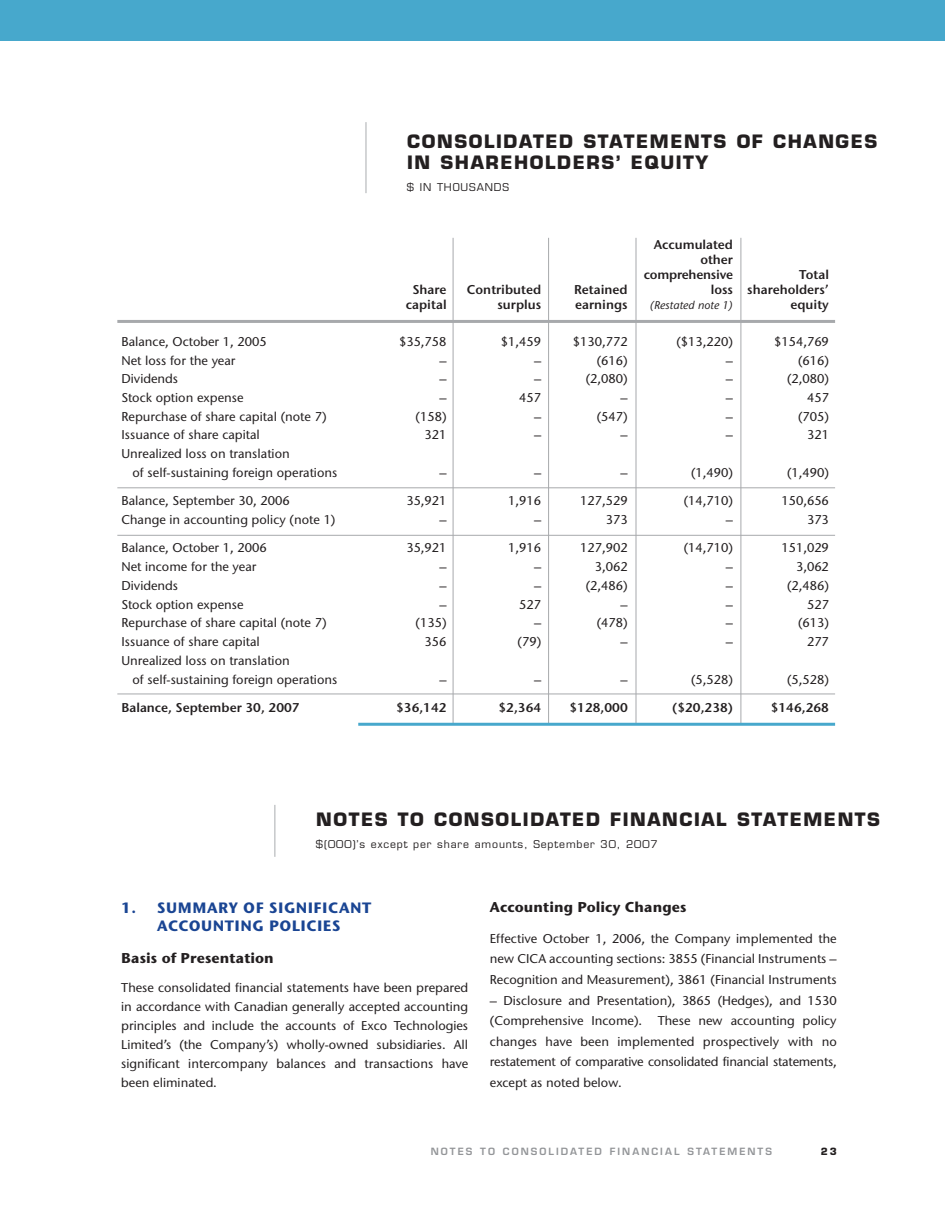
<style>
.page{position:relative;width:945px;height:1215px;background:#fff}
.page>*{position:absolute;margin:0;border:0;box-sizing:border-box;transform-origin:0 0}
.t1{font:700 18px/21.6px "Eurostile";letter-spacing:.085em;color:#231f20}
.t2{font:700 15px/18.3px "Bell Stone Sans";letter-spacing:.03em;color:#1a4593;text-align:center}
.t3{font:700 14.25px "Bell Stone Sans";letter-spacing:.005em;color:#231f20}
.t4{font:12.75px/20.7px "Bell Stone Sans";color:#231f20;text-align:justify}
.t5{font:600 12.75px/15px "Bell Stone Sans";color:#231f20;text-align:right}
.t6{font:italic 11.25px "Bell Stone Sans";letter-spacing:-.005em;color:#231f20}
.t7{font:10.5px "Eurostile";letter-spacing:.085em;color:#231f20}
.t8{font:600 9.75px "Eurostile";letter-spacing:.21em;color:#939598}
.t9{font:700 9.75px "Eurostile";color:#231f20}
</style>
<div class="page">
<div style="left:0;top:0;width:945px;height:41px;background:#47a8cc"></div>
<hr style="left:274px;top:805px;width:2px;height:52px;background:#c6c8ca">
<hr style="left:365px;top:122px;width:2px;height:71px;background:#c6c8ca">
<hr style="left:117px;top:320px;width:718px;height:3px;background:#a7a9ac">
<hr style="left:117px;top:487px;width:718px;height:1px;background:#a7a9ac">
<hr style="left:117px;top:694px;width:718px;height:1px;background:#a7a9ac">
<hr style="left:117px;top:535px;width:718px;height:1px;background:#a7a9ac">
<hr style="left:741px;top:238px;width:1px;height:486px;background:#a7a9ac">
<hr style="left:636px;top:238px;width:1px;height:486px;background:#a7a9ac">
<hr style="left:548px;top:238px;width:1px;height:486px;background:#a7a9ac">
<hr style="left:453px;top:238px;width:1px;height:486px;background:#a7a9ac">
<hr style="left:358px;top:723px;width:477px;height:3px;background:#47a8cc">
<h1 class="t1" style="left:407px;top:132px;width:472px">CONSOLIDATED STATEMENTS OF CHANGES<br>IN SHAREHOLDERS’ EQUITY</h1>
<p class="t7" style="left:407px;top:183px;width:104px">$ IN THOUSANDS</p>
<p class="t5" style="left:644px;top:238px;width:91px">Accumulated other comprehensive</p>
<p class="t5" style="left:799px;top:268px;width:31px">Total</p>
<p class="t5" style="left:413px;top:283px;width:35px">Share</p>
<p class="t5" style="left:467px;top:283px;width:76px">Contributed</p>
<p class="t5" style="left:574px;top:283px;width:55px">Retained</p>
<p class="t5" style="left:711px;top:283px;width:120px">loss shareholders'</p>
<p class="t5" style="left:406px;top:298px;width:42px">capital</p>
<p class="t5" style="left:498px;top:298px;width:45px">surplus</p>
<p class="t5" style="left:575px;top:298px;width:54px">earnings</p>
<p class="t6" style="left:650px;top:301px;width:85px">(Restated note 1)</p>
<p class="t5" style="left:790px;top:298px;width:40px">equity</p>
<p class="t4" style="left:122px;top:332px;width:147px">Balance, October 1, 2005</p>
<p class="t4" style="left:399px;top:332px;width:49px">$35,758</p>
<p class="t4" style="left:501px;top:332px;width:42px">$1,459</p>
<p class="t4" style="left:573px;top:332px;width:56px">$130,772</p>
<p class="t4" style="left:676px;top:332px;width:58px">($13,220)</p>
<p class="t4" style="left:774px;top:332px;width:56px">$154,769</p>
<p class="t4" style="left:122px;top:351px;width:115px">Net loss for the year</p>
<p class="t4" style="left:439px;top:351px;width:9px">–</p>
<p class="t4" style="left:534px;top:351px;width:9px">–</p>
<p class="t4" style="left:597px;top:351px;width:32px">(616)</p>
<p class="t4" style="left:726px;top:351px;width:9px">–</p>
<p class="t4" style="left:798px;top:351px;width:32px">(616)</p>
<p class="t4" style="left:122px;top:370px;width:58px">Dividends</p>
<p class="t4" style="left:439px;top:370px;width:9px">–</p>
<p class="t4" style="left:534px;top:370px;width:9px">–</p>
<p class="t4" style="left:586px;top:370px;width:43px">(2,080)</p>
<p class="t4" style="left:726px;top:370px;width:9px">–</p>
<p class="t4" style="left:787px;top:370px;width:43px">(2,080)</p>
<p class="t4" style="left:122px;top:389px;width:124px">Stock option expense</p>
<p class="t4" style="left:439px;top:389px;width:9px">–</p>
<p class="t4" style="left:519px;top:389px;width:23px">457</p>
<p class="t4" style="left:621px;top:389px;width:9px">–</p>
<p class="t4" style="left:726px;top:389px;width:9px">–</p>
<p class="t4" style="left:807px;top:389px;width:23px">457</p>
<p class="t4" style="left:122px;top:407px;width:207px">Repurchase of share capital (note 7)</p>
<p class="t4" style="left:416px;top:407px;width:32px">(158)</p>
<p class="t4" style="left:534px;top:407px;width:9px">–</p>
<p class="t4" style="left:597px;top:407px;width:32px">(547)</p>
<p class="t4" style="left:726px;top:407px;width:9px">–</p>
<p class="t4" style="left:798px;top:407px;width:32px">(705)</p>
<p class="t4" style="left:122px;top:426px;width:140px">Issuance of share capital</p>
<p class="t4" style="left:425px;top:426px;width:23px">321</p>
<p class="t4" style="left:534px;top:426px;width:9px">–</p>
<p class="t4" style="left:621px;top:426px;width:9px">–</p>
<p class="t4" style="left:726px;top:426px;width:9px">–</p>
<p class="t4" style="left:807px;top:426px;width:23px">321</p>
<p class="t4" style="left:133px;top:446px;width:206px;line-height:18.8px;text-indent:-11px">Unrealized loss on translation<br>of self-sustaining foreign operations</p>
<p class="t4" style="left:439px;top:463px;width:9px">–</p>
<p class="t4" style="left:534px;top:463px;width:9px">–</p>
<p class="t4" style="left:621px;top:463px;width:9px">–</p>
<p class="t4" style="left:691px;top:463px;width:43px">(1,490)</p>
<p class="t4" style="left:787px;top:463px;width:43px">(1,490)</p>
<p class="t4" style="left:122px;top:492px;width:170px">Balance, September 30, 2006</p>
<p class="t4" style="left:406px;top:492px;width:42px">35,921</p>
<p class="t4" style="left:508px;top:492px;width:34px">1,916</p>
<p class="t4" style="left:580px;top:492px;width:49px">127,529</p>
<p class="t4" style="left:684px;top:492px;width:51px">(14,710)</p>
<p class="t4" style="left:781px;top:492px;width:49px">150,656</p>
<p class="t4" style="left:122px;top:511px;width:215px">Change in accounting policy (note 1)</p>
<p class="t4" style="left:439px;top:511px;width:9px">–</p>
<p class="t4" style="left:534px;top:511px;width:9px">–</p>
<p class="t4" style="left:606px;top:511px;width:23px">373</p>
<p class="t4" style="left:726px;top:511px;width:9px">–</p>
<p class="t4" style="left:807px;top:511px;width:23px">373</p>
<p class="t4" style="left:122px;top:539px;width:147px">Balance, October 1, 2006</p>
<p class="t4" style="left:406px;top:539px;width:42px">35,921</p>
<p class="t4" style="left:508px;top:539px;width:34px">1,916</p>
<p class="t4" style="left:580px;top:539px;width:49px">127,902</p>
<p class="t4" style="left:684px;top:539px;width:51px">(14,710)</p>
<p class="t4" style="left:781px;top:539px;width:49px">151,029</p>
<p class="t4" style="left:122px;top:558px;width:136px">Net income for the year</p>
<p class="t4" style="left:439px;top:558px;width:9px">–</p>
<p class="t4" style="left:534px;top:558px;width:9px">–</p>
<p class="t4" style="left:595px;top:558px;width:34px">3,062</p>
<p class="t4" style="left:726px;top:558px;width:9px">–</p>
<p class="t4" style="left:796px;top:558px;width:34px">3,062</p>
<p class="t4" style="left:122px;top:577px;width:58px">Dividends</p>
<p class="t4" style="left:439px;top:577px;width:9px">–</p>
<p class="t4" style="left:534px;top:577px;width:9px">–</p>
<p class="t4" style="left:586px;top:577px;width:43px">(2,486)</p>
<p class="t4" style="left:726px;top:577px;width:9px">–</p>
<p class="t4" style="left:787px;top:577px;width:43px">(2,486)</p>
<p class="t4" style="left:122px;top:595px;width:124px">Stock option expense</p>
<p class="t4" style="left:439px;top:595px;width:9px">–</p>
<p class="t4" style="left:519px;top:595px;width:23px">527</p>
<p class="t4" style="left:621px;top:595px;width:9px">–</p>
<p class="t4" style="left:726px;top:595px;width:9px">–</p>
<p class="t4" style="left:807px;top:595px;width:23px">527</p>
<p class="t4" style="left:122px;top:614px;width:207px">Repurchase of share capital (note 7)</p>
<p class="t4" style="left:416px;top:614px;width:32px">(135)</p>
<p class="t4" style="left:534px;top:614px;width:9px">–</p>
<p class="t4" style="left:597px;top:614px;width:32px">(478)</p>
<p class="t4" style="left:726px;top:614px;width:9px">–</p>
<p class="t4" style="left:798px;top:614px;width:32px">(613)</p>
<p class="t4" style="left:122px;top:633px;width:140px">Issuance of share capital</p>
<p class="t4" style="left:425px;top:633px;width:23px">356</p>
<p class="t4" style="left:518px;top:633px;width:25px">(79)</p>
<p class="t4" style="left:621px;top:633px;width:9px">–</p>
<p class="t4" style="left:726px;top:633px;width:9px">–</p>
<p class="t4" style="left:807px;top:633px;width:23px">277</p>
<p class="t4" style="left:133px;top:652px;width:206px;line-height:18.8px;text-indent:-11px">Unrealized loss on translation<br>of self-sustaining foreign operations</p>
<p class="t4" style="left:439px;top:670px;width:9px">–</p>
<p class="t4" style="left:534px;top:670px;width:9px">–</p>
<p class="t4" style="left:621px;top:670px;width:9px">–</p>
<p class="t4" style="left:691px;top:670px;width:43px">(5,528)</p>
<p class="t4" style="left:787px;top:670px;width:43px">(5,528)</p>
<p class="t5" style="left:122px;top:701px;width:180px">Balance, September 30, 2007</p>
<p class="t5" style="left:396px;top:701px;width:52px">$36,142</p>
<p class="t5" style="left:499px;top:701px;width:44px">$2,364</p>
<p class="t5" style="left:570px;top:701px;width:60px">$128,000</p>
<p class="t5" style="left:672px;top:701px;width:62px">($20,238)</p>
<p class="t5" style="left:771px;top:701px;width:60px">$146,268</p>
<h1 class="t1" style="left:316px;top:811px;width:565px">NOTES TO CONSOLIDATED FINANCIAL STATEMENTS</h1>
<p class="t7" style="left:316px;top:840px;width:343px">$(000)’s except per share amounts, September 30, 2007</p>
<p class="t2" style="left:121px;top:900px;width:252px">1. SUMMARY OF SIGNIFICANT<br>ACCOUNTING POLICIES</p>
<p class="t3" style="left:121px;top:953px;width:154px">Basis of Presentation</p>
<p class="t4" style="left:121px;top:979px;width:348px;line-height:19px">These consolidated financial statements have been prepared in accordance with Canadian generally accepted accounting principles and include the accounts of Exco Technologies Limited’s (the Company’s) wholly-owned subsidiaries. All significant intercompany balances and transactions have been eliminated.</p>
<p class="t3" style="left:490px;top:902px;width:198px">Accounting Policy Changes</p>
<p class="t4" style="left:490px;top:929px;width:348px">Effective October 1, 2006, the Company implemented the new CICA accounting sections: 3855 (Financial Instruments – Recognition and Measurement), 3861 (Financial Instruments</p>
<p class="t4" style="left:490px;top:991px;width:348px">– Disclosure and Presentation), 3865 (Hedges), and 1530 (Comprehensive Income). These new accounting policy changes have been implemented prospectively with no restatement of comparative consolidated financial statements, except as noted below.</p>
<p class="t8" style="left:431px;top:1147px;width:343px">NOTES TO CONSOLIDATED FINANCIAL STATEMENTS</p>
<p class="t9" style="left:821px;top:1147px;width:18px">23</p>
</div>
